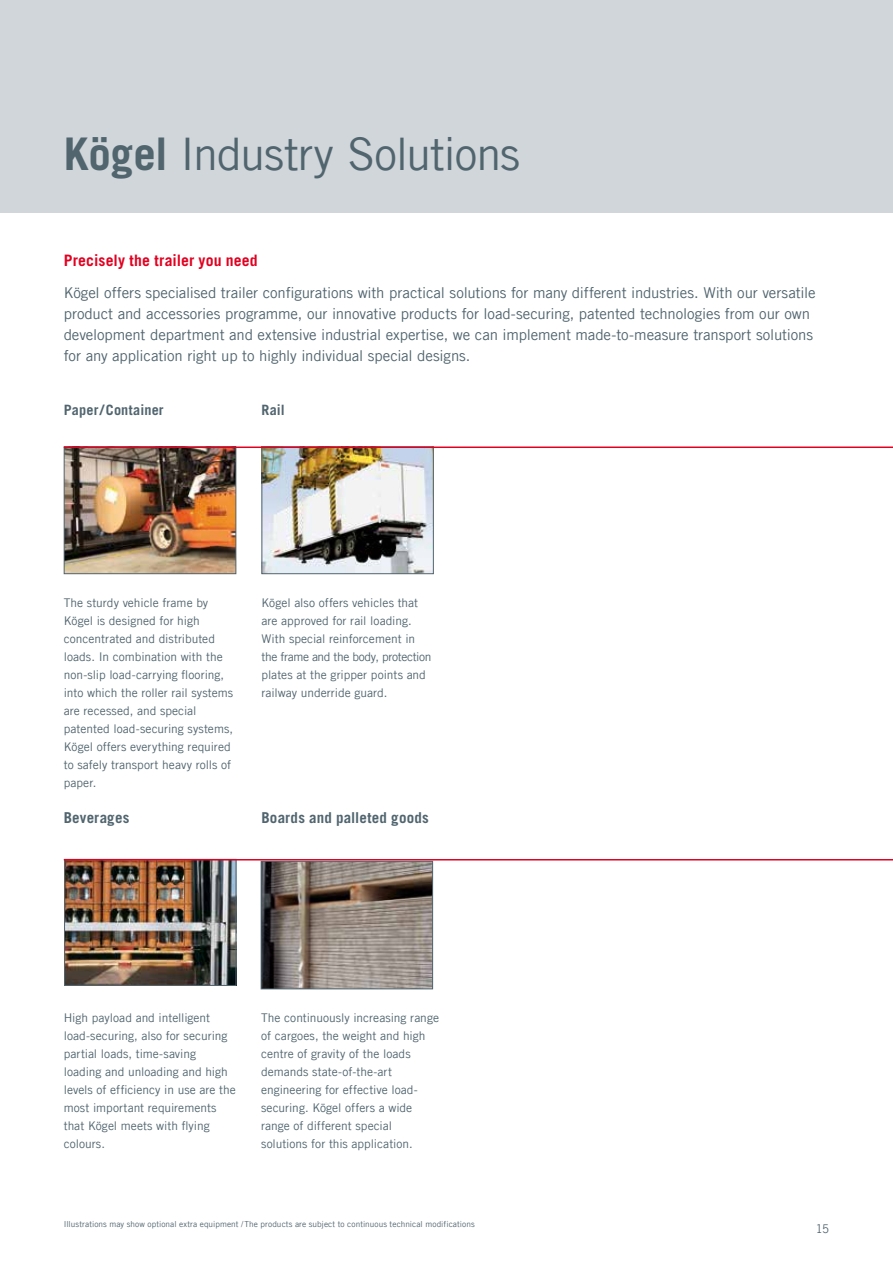
<style>
.page{position:relative;width:893px;height:1263px;background:#fff}
.page>*{position:absolute;margin:0;border:0;box-sizing:border-box;transform-origin:0 0}
.t1{font:45px "Trade Gothic LT Com";letter-spacing:-.025em;color:#51656f}
.t2{font:700 15.75px "Trade Gothic LT Com";letter-spacing:.005em;color:#e20020}
.t3{font:15px/21.3px "Trade Gothic LT Com";letter-spacing:-.01em;color:#51656f}
.t4{font:700 15px "Trade Gothic LT Com";letter-spacing:.01em;color:#51656f}
.t5{font:700 14.25px "Trade Gothic LT Com";letter-spacing:.01em;color:#51656f}
.t6{font:12px/18px "Trade Gothic LT Com";color:#51656f}
.t7{font:12px "Trade Gothic LT Com";color:#51656f;scale:.95 1}
.t8{font:8.25px "Trade Gothic LT Com";letter-spacing:.01em;color:#51656f}
.s1{font-weight:700}
</style>
<div class="page">
<img style="left:263px;top:863px;width:168px;height:124px">
<div style="left:261px;top:861px;width:172px;height:128px;border:1px solid #51656f"></div>
<img style="left:263px;top:448px;width:169px;height:124px">
<div style="left:261px;top:446px;width:173px;height:128px;border:1px solid #51656f"></div>
<div style="left:0;top:0;width:893px;height:213px;background:#d1d6da"></div>
<img style="left:66px;top:448px;width:168px;height:124px">
<div style="left:64px;top:446px;width:172px;height:128px;border:1px solid #51656f"></div>
<img style="left:66px;top:861px;width:168px;height:123px">
<div style="left:64px;top:859px;width:172px;height:127px;border:1px solid #51656f"></div>
<hr style="left:64px;top:446px;width:829px;height:2px;background:#e20020">
<hr style="left:64px;top:859px;width:829px;height:1px;background:#e20020">
<h1 class="t1" style="left:64px;top:127px;width:458px"><span class="s1">Kögel</span> Industry Solutions</h1>
<h2 class="t2" style="left:64px;top:251px;width:196px">Precisely the trailer you need</h2>
<p class="t3" style="left:64px;top:281px;width:753px">Kögel offers specialised trailer configurations with practical solutions for many different industries. With our versatile product and accessories programme, our innovative products for load-securing, patented technologies from our own development department and extensive industrial expertise, we can implement made-to-measure transport solutions for any application right up to highly individual special designs.</p>
<p class="t5" style="left:64px;top:401px;width:101px">Paper/Container</p>
<p class="t5" style="left:261px;top:401px;width:25px">Rail</p>
<p class="t6" style="left:64px;top:593px;width:171px">The sturdy vehicle frame by<br>Kögel is designed for high concentrated and distributed loads. In combination with the non-slip load-carrying flooring, into which the roller rail systems are recessed, and special patented load-securing systems,<br>Kögel offers everything required to safely transport heavy rolls of paper.</p>
<p class="t6" style="left:261px;top:594px;width:172px">Kögel also offers vehicles that are approved for rail loading.<br>With special reinforcement in the frame and the body, protection plates at the gripper points and railway underride guard.</p>
<p class="t4" style="left:64px;top:808px;width:67px">Beverages</p>
<p class="t4" style="left:261px;top:808px;width:169px">Boards and palleted goods</p>
<p class="t6" style="left:64px;top:1008px;width:174px">High payload and intelligent load-securing, also for securing partial loads, time-saving loading and unloading and high levels of efficiency in use are the most important requirements that Kögel meets with flying colours.</p>
<p class="t6" style="left:261px;top:1008px;width:179px">The continuously increasing range of cargoes, the weight and high centre of gravity of the loads demands state-of-the-art engineering for effective load&shy;securing. Kögel offers a wide range of different special solutions for this application.</p>
<p class="t8" style="left:64px;top:1219px;width:413px">Illustrations may show optional extra equipment /The products are subject to continuous technical modifications</p>
<p class="t7" style="left:816px;top:1222px;width:16px">15</p>
</div>
